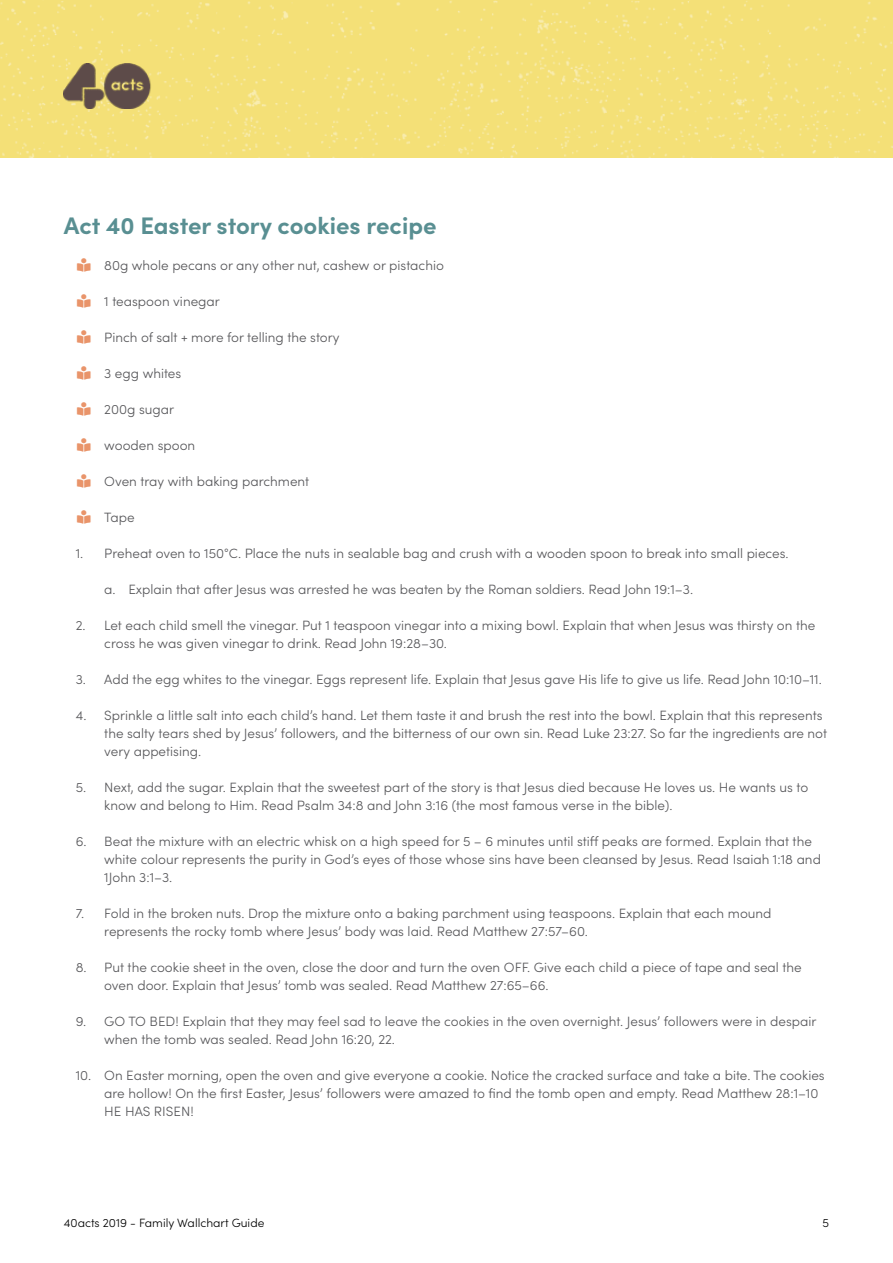
<style>
.page{position:relative;width:893px;height:1263px;background:#fff}
.page>*{position:absolute;margin:0;border:0;box-sizing:border-box;transform-origin:0 0}
.t1{font:700 24px "Sofia Pro";color:#598f92}
.t2{font:300 13.5px/18px "Sofia Pro";color:#565659}
.t3{font:300 12px "Sofia Pro";color:#000}
</style>
<div class="page">
<div style="left:0;top:0;width:893px;height:157px;background:#f4e077"></div>
<img style="left:64px;top:64px;width:94px;height:45px">
<h1 class="t1" style="left:64px;top:207px;width:374px">Act 40 Easter story cookies recipe</h1>
<p class="t2" style="left:104px;top:256px;width:341px">80g whole pecans or any other nut, cashew or pistachio</p>
<p class="t2" style="left:104px;top:292px;width:117px">1 teaspoon vinegar</p>
<p class="t2" style="left:104px;top:328px;width:237px">Pinch of salt + more for telling the story</p>
<p class="t2" style="left:104px;top:364px;width:79px">3 egg whites</p>
<p class="t2" style="left:104px;top:400px;width:71px">200g sugar</p>
<p class="t2" style="left:104px;top:436px;width:92px">wooden spoon</p>
<p class="t2" style="left:104px;top:472px;width:207px">Oven tray with baking parchment</p>
<p class="t2" style="left:104px;top:508px;width:32px">Tape</p>
<p class="t2" style="left:76px;top:544px;width:714px">1. Preheat oven to 150°C. Place the nuts in sealable bag and crush with a wooden spoon to break into small pieces.</p>
<p class="t2" style="left:104px;top:580px;width:590px">a. Explain that after Jesus was arrested he was beaten by the Roman soldiers. Read John 19:1–3.</p>
<p class="t2" style="left:104px;top:616px;width:712px;text-indent:-28px">2. Let each child smell the vinegar. Put 1 teaspoon vinegar into a mixing bowl. Explain that when Jesus was thirsty on the cross he was given vinegar to drink. Read John 19:28–30.</p>
<p class="t2" style="left:76px;top:670px;width:747px">3. Add the egg whites to the vinegar. Eggs represent life. Explain that Jesus gave His life to give us life. Read John 10:10–11.</p>
<p class="t2" style="left:104px;top:706px;width:724px;text-indent:-28px">4. Sprinkle a little salt into each child’s hand. Let them taste it and brush the rest into the bowl. Explain that this represents the salty tears shed by Jesus’ followers, and the bitterness of our own sin. Read Luke 23:27. So far the ingredients are not very appetising.</p>
<p class="t2" style="left:104px;top:778px;width:705px;text-indent:-28px">5. Next, add the sugar. Explain that the sweetest part of the story is that Jesus died because He loves us. He wants us to know and belong to Him. Read Psalm 34:8 and John 3:16 (the most famous verse in the bible).</p>
<p class="t2" style="left:104px;top:832px;width:718px;text-indent:-28px">6. Beat the mixture with an electric whisk on a high speed for 5 – 6 minutes until stiff peaks are formed. Explain that the white colour represents the purity in God’s eyes of those whose sins have been cleansed by Jesus. Read Isaiah 1:18 and<br>1John 3:1–3.</p>
<p class="t2" style="left:104px;top:904px;width:669px;text-indent:-28px">7. Fold in the broken nuts. Drop the mixture onto a baking parchment using teaspoons. Explain that each mound represents the rocky tomb where Jesus’ body was laid. Read Matthew 27:57–60.</p>
<p class="t2" style="left:104px;top:958px;width:699px;text-indent:-28px">8. Put the cookie sheet in the oven, close the door and turn the oven OFF. Give each child a piece of tape and seal the oven door. Explain that Jesus’ tomb was sealed. Read Matthew 27:65–66.</p>
<p class="t2" style="left:104px;top:1012px;width:714px;text-indent:-28px">9. GO TO BED! Explain that they may feel sad to leave the cookies in the oven overnight. Jesus’ followers were in despair when the tomb was sealed. Read John 16:20, 22.</p>
<p class="t2" style="left:104px;top:1066px;width:722px;text-indent:-28px">10. On Easter morning, open the oven and give everyone a cookie. Notice the cracked surface and take a bite. The cookies are hollow! On the first Easter, Jesus’ followers were amazed to find the tomb open and empty. Read Matthew 28:1–10<br>HE HAS RISEN!</p>
<p class="t3" style="left:64px;top:1214px;width:202px">40acts 2019 - Family Wallchart Guide</p>
<p class="t3" style="left:823px;top:1214px;width:8px">5</p>
</div>
